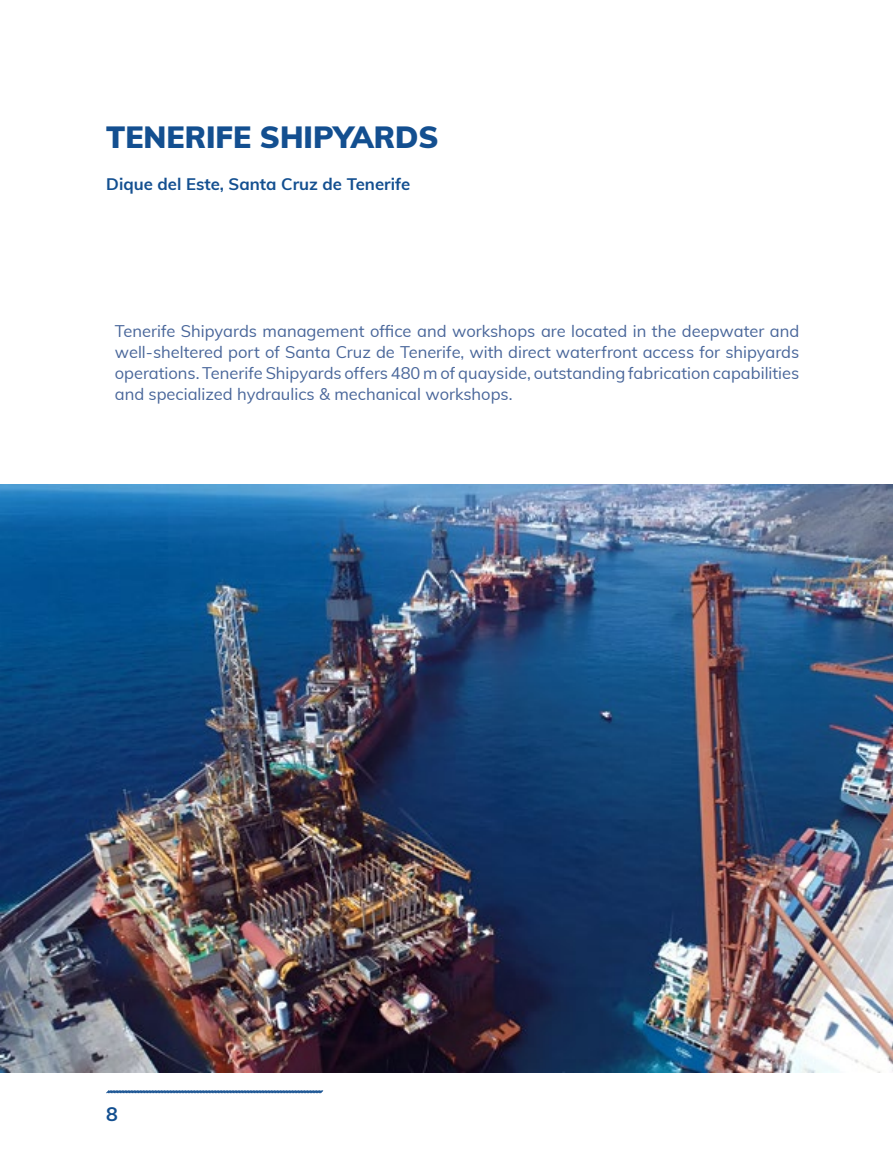
<style>
.page{position:relative;width:893px;height:1166px;background:#fff}
.page>*{position:absolute;margin:0;border:0;box-sizing:border-box;transform-origin:0 0}
.t1{font:900 30px "Muli";color:#134f90}
.t2{font:700 19.5px "Muli";color:#134f90}
.t3{font:700 16.65px "Muli";color:#134f90}
.t4{font:16.5px/21px "Muli";color:#49669a;text-align:justify}
</style>
<div class="page">
<svg style="left:106px;top:1090px;width:218px;height:3px"></svg>
<img style="left:0;top:484px;width:893px;height:587px">
<h1 class="t1" style="left:106px;top:115px;width:334px">TENERIFE SHIPYARDS</h1>
<p class="t3" style="left:106px;top:172px;width:306px">Dique del Este, Santa Cruz de Tenerife</p>
<p class="t4" style="left:115px;top:320px;width:686px">Tenerife Shipyards management office and workshops are located in the deepwater and well-sheltered port of Santa Cruz de Tenerife, with direct waterfront access for shipyards operations. Tenerife Shipyards offers 480 m of quayside, outstanding fabrication capabilities and specialized hydraulics &amp; mechanical workshops.</p>
<p class="t2" style="left:106px;top:1099px;width:13px">8</p>
</div>
